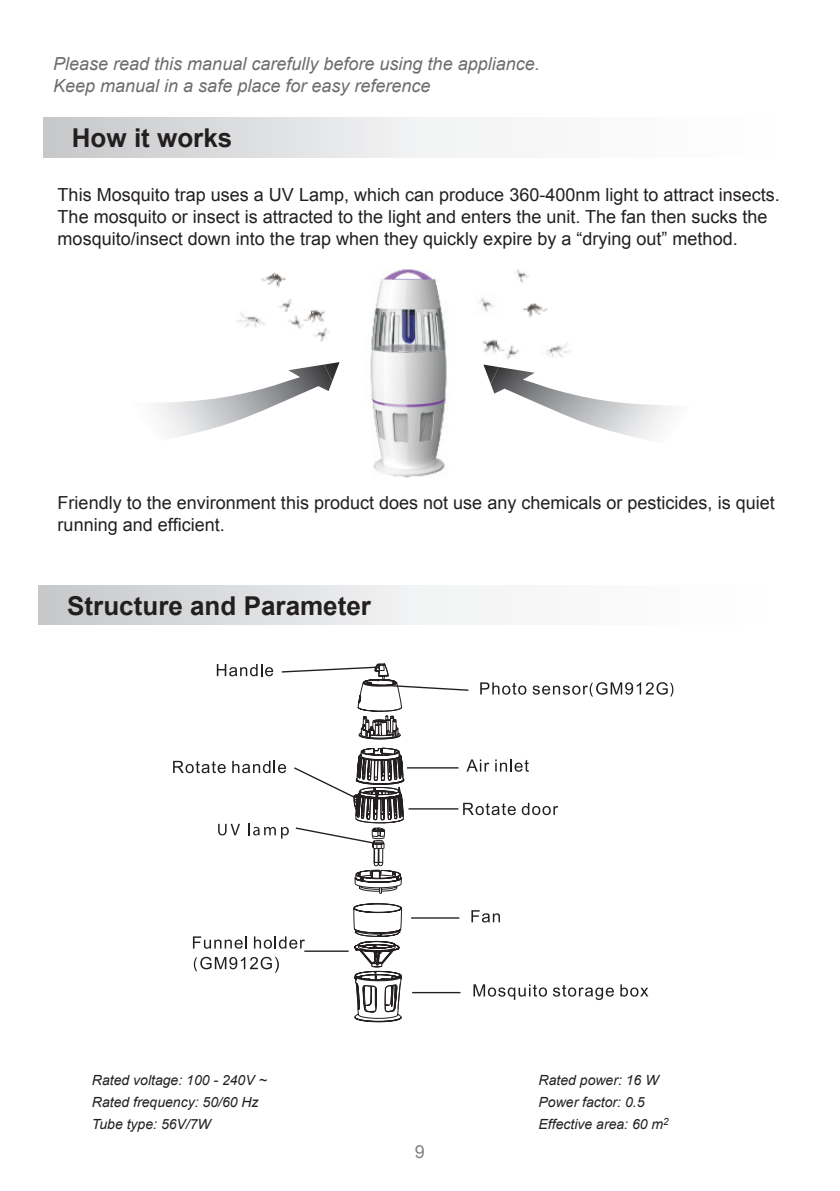
<style>
.page{position:relative;width:840px;height:1191px;background:#fff}
.page>*{position:absolute;margin:0;border:0;box-sizing:border-box;transform-origin:0 0}
.t1{font:700 26px "Arial";color:#231f20}
.t2{font:18px/22px "Arial";color:#231f20}
.t3{font:italic 18px/22px "Arial";color:#6c6d70}
.t4{font:18px "Arial";color:#808285}
.t5{font:italic 14px/22px "Arial";color:#231f20}
</style>
<div class="page">
<div style="left:38px;top:585px;width:737px;height:40px;background:linear-gradient(to right,#cdced1,#fff)"></div>
<img style="left:483px;top:340px;width:15px;height:13px">
<img style="left:497px;top:342px;width:23px;height:17px">
<img style="left:313px;top:327px;width:16px;height:15px">
<img style="left:279px;top:299px;width:13px;height:13px">
<img style="left:523px;top:303px;width:25px;height:15px">
<img style="left:541px;top:342px;width:29px;height:15px">
<img style="left:310px;top:310px;width:15px;height:13px">
<img style="left:288px;top:313px;width:22px;height:16px">
<img style="left:479px;top:297px;width:16px;height:15px">
<img style="left:515px;top:269px;width:14px;height:14px">
<img style="left:261px;top:272px;width:25px;height:16px">
<img style="left:236px;top:311px;width:30px;height:16px">
<svg style="left:328px;top:362px;width:11px;height:19px"></svg>
<img style="left:155px;top:364px;width:177px;height:74px">
<svg style="left:483px;top:364px;width:15px;height:18px"></svg>
<img style="left:490px;top:367px;width:183px;height:73px">
<img style="left:370px;top:269px;width:77px;height:209px">
<div style="left:43px;top:118px;width:737px;height:39px;background:linear-gradient(to right,#cdcfd1,#fff)"></div>
<svg style="left:404px;top:685px;width:65px;height:309px"></svg>
<svg style="left:480px;top:682px;width:46px;height:12px"></svg>
<svg style="left:532px;top:682px;width:141px;height:14px"></svg>
<svg style="left:463px;top:803px;width:52px;height:12px"></svg>
<svg style="left:521px;top:803px;width:37px;height:12px"></svg>
<svg style="left:466px;top:759px;width:23px;height:12px"></svg>
<svg style="left:495px;top:759px;width:33px;height:13px"></svg>
<svg style="left:471px;top:910px;width:28px;height:12px"></svg>
<svg style="left:473px;top:984px;width:73px;height:15px"></svg>
<svg style="left:553px;top:984px;width:60px;height:16px"></svg>
<svg style="left:620px;top:984px;width:28px;height:12px"></svg>
<svg style="left:173px;top:663px;width:231px;height:359px"></svg>
<p class="t3" style="left:53px;top:53px;width:488px">Please read this manual carefully before using the appliance.<br>Keep manual in a safe place for easy reference</p>
<h1 class="t1" style="left:72px;top:120px;width:162px">How it works</h1>
<p class="t2" style="left:58px;top:183px;width:723px">This Mosquito trap uses a UV Lamp, which can produce 360-400nm light to attract insects.<br>The mosquito or insect is attracted to the light and enters the unit. The fan then sucks the mosquito/insect down into the trap when they quickly expire by a “drying out” method.</p>
<p class="t2" style="left:58px;top:491px;width:718px">Friendly to the environment this product does not use any chemicals or pesticides, is quiet running and efficient.</p>
<h1 class="t1" style="left:67px;top:588px;width:305px">Structure and Parameter</h1>
<p class="t5" style="left:92px;top:1069px;width:176px">Rated voltage: 100 - 240V ~<br>Rated frequency: 50/60 Hz<br>Tube type: 56V/7W</p>
<p class="t4" style="left:415px;top:1140px;width:12px">9</p>
<p class="t5" style="left:538px;top:1069px;width:132px">Rated power: 16 W<br>Power factor: 0.5<br>Effective area: 60 m<sup>2</sup></p>
</div>
